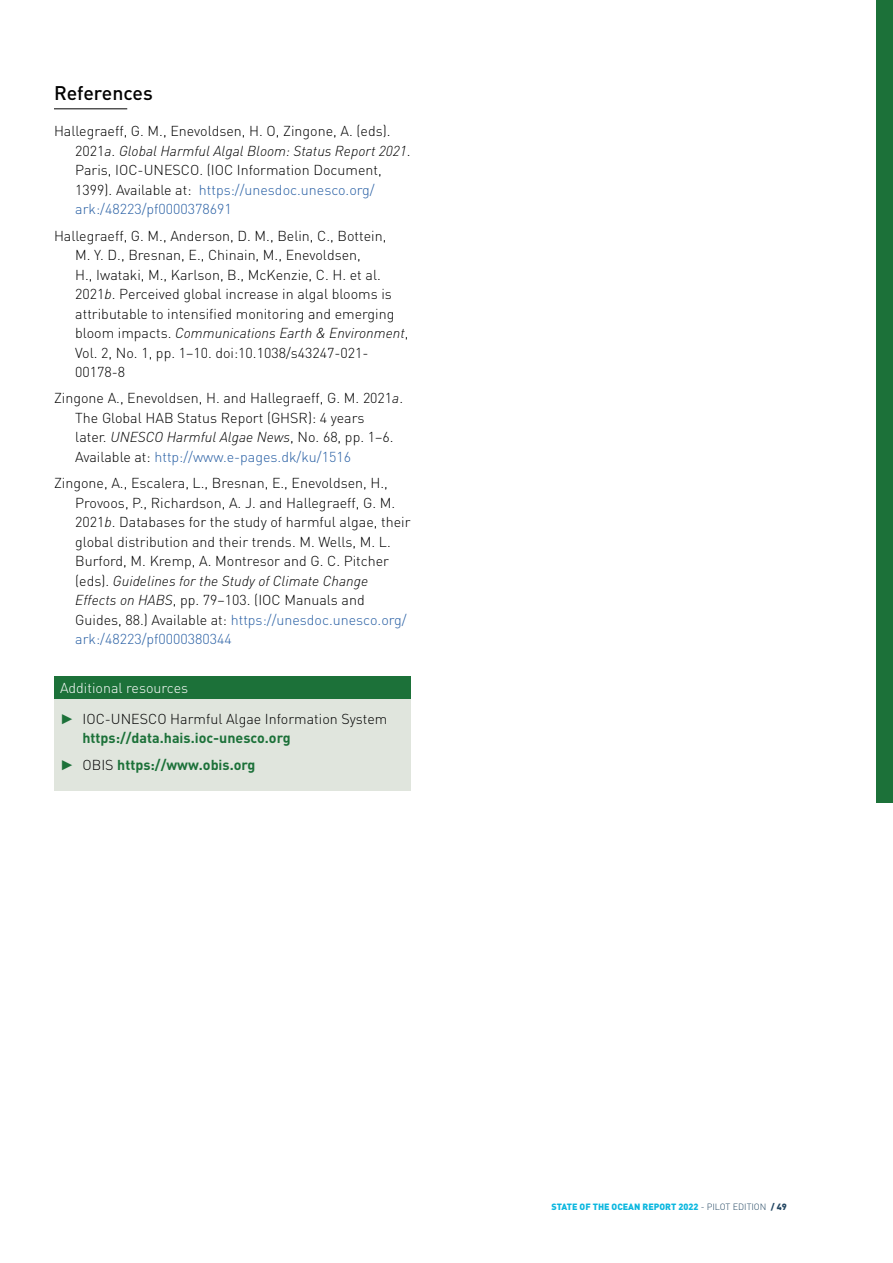
<style>
.page{position:relative;width:893px;height:1263px;background:#fff}
.page>*{position:absolute;margin:0;border:0;box-sizing:border-box;transform-origin:0 0}
.t1{font:500 19.5px "DINOT";color:#000}
.t2{font:300 14.25px/19.5px "DINOT";color:#000}
.t3{font:700 14.25px/26.2px "DINOT";color:#1c7139}
.t4{font:900 9px "DINOT";color:#0bb7df}
.s1{font-style:italic}
.s2{color:#285fa4}
.s3{color:#fff}
.s4{font-family:"Arial";font-weight:400;color:#1c7139}
.s5{font-family:"Arial";font-weight:400}
.s6{font-weight:300;color:#000}
.s7{font-weight:300;color:#234662}
.s8{color:#234662}
</style>
<div class="page">
<div style="left:876px;top:0;width:17px;height:803px;background:#1c7139"></div>
<hr style="left:54px;top:108px;width:73px;height:1px;background:#000">
<div style="left:54px;top:676px;width:356px;height:23px;background:#1c7139"></div>
<div style="left:54px;top:699px;width:356px;height:92px;background:#e0e5dd"></div>
<h1 class="t1" style="left:54px;top:80px;width:100px">References</h1>
<p class="t2" style="left:75px;top:121px;width:337px;text-indent:-21px">Hallegraeff, G. M., Enevoldsen, H. O, Zingone, A. (eds).<br>2021<span class="s1">a</span>. <span class="s1">Global Harmful Algal Bloom: Status Report 2021</span>.<br>Paris, IOC-UNESCO. (IOC Information Document, 1399). Available at: <span class="s2">https://unesdoc.unesco.org/ ark:/48223/pf0000378691</span></p>
<p class="t2" style="left:75px;top:225px;width:335px;text-indent:-21px">Hallegraeff, G. M., Anderson, D. M., Belin, C., Bottein,<br>M. Y. D., Bresnan, E., Chinain, M., Enevoldsen,<br>H., Iwataki, M., Karlson, B., McKenzie, C. H. et al.<br>2021<span class="s1">b</span>. Perceived global increase in algal blooms is attributable to intensified monitoring and emerging bloom impacts. <span class="s1">Communications Earth &amp; Environment</span>, Vol. 2, No. 1, pp. 1–10. doi:10.1038/s43247-021- 00178-8</p>
<p class="t2" style="left:75px;top:388px;width:329px;text-indent:-21px">Zingone A., Enevoldsen, H. and Hallegraeff, G. M. 2021<span class="s1">a</span>.<br>The Global HAB Status Report (GHSR): 4 years<br>later. <span class="s1">UNESCO Harmful Algae News</span>, No. 68, pp. 1–6.<br>Available at: <span class="s2">http://www.e-pages.dk/ku/1516</span></p>
<p class="t2" style="left:75px;top:473px;width:337px;text-indent:-21px">Zingone, A., Escalera, L., Bresnan, E., Enevoldsen, H., Provoos, P., Richardson, A. J. and Hallegraeff, G. M.<br>2021<span class="s1">b</span>. Databases for the study of harmful algae, their global distribution and their trends. M. Wells, M. L.<br>Burford, M. Kremp, A. Montresor and G. C. Pitcher (eds). <span class="s1">Guidelines for the Study of Climate Change Effects on HABS</span>, pp. 79–103. (IOC Manuals and Guides, 88.) Available at: <span class="s2">https://unesdoc.unesco.org/ ark:/48223/pf0000380344</span></p>
<p class="t2" style="left:60px;top:672px;width:329px;line-height:30.5px"><span class="s3">Additional resources<br></span><span class="s4">►</span> IOC-UNESCO Harmful Algae Information System</p>
<p class="t3" style="left:60px;top:724px;width:232px;text-indent:23px">https://data.hais.ioc-unesco.org <span class="s5">►</span> <span class="s6">OBIS</span> https://www.obis.org</p>
<p class="t4" style="left:551px;top:1200px;width:237px">STATE OF THE OCEAN REPORT 2022 <span class="s7">- PILOT EDITION</span> <span class="s8">/ 49</span></p>
</div>
